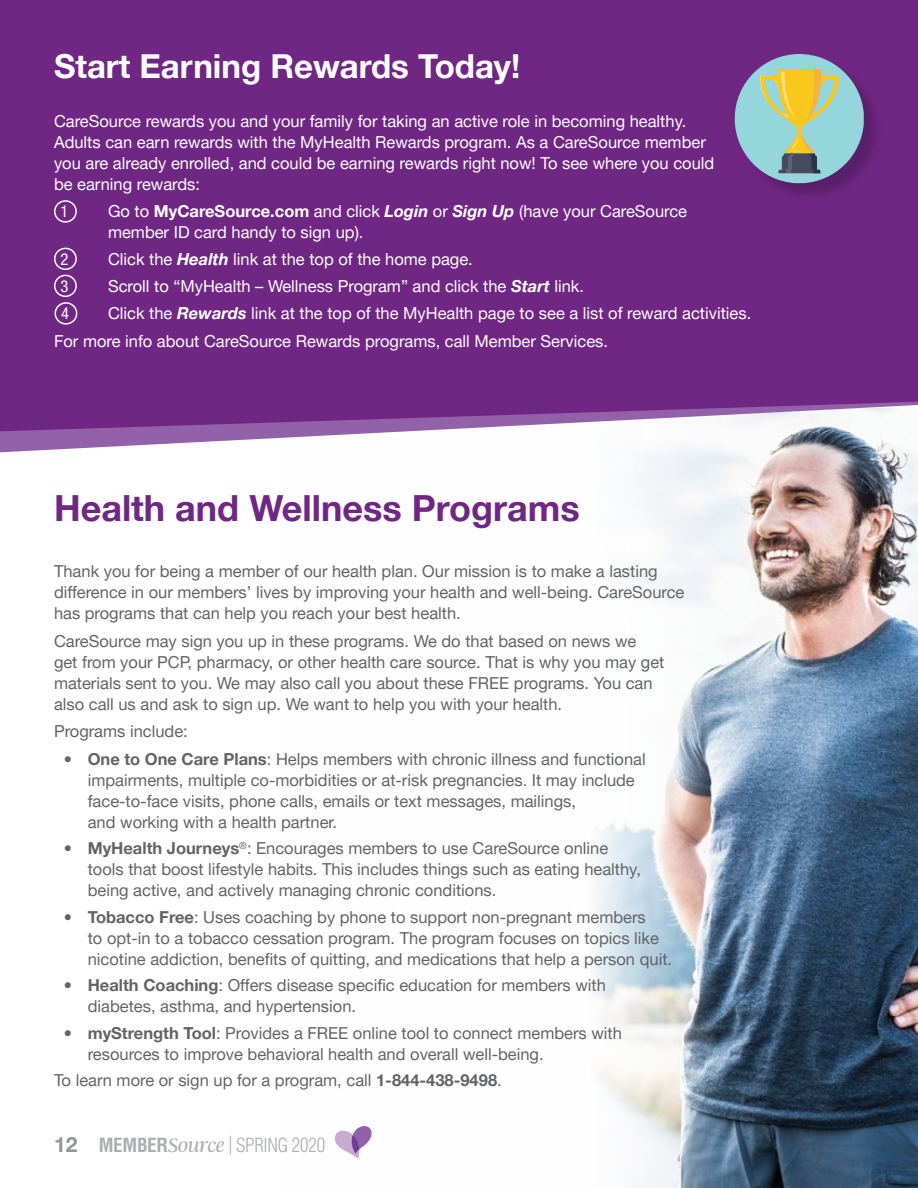
<style>
.page{position:relative;width:918px;height:1188px;background:#fff}
.page>*{position:absolute;margin:0;border:0;box-sizing:border-box;transform-origin:0 0}
.t1{font:700 36px "Helvetica Neue LT Pro";color:#702784}
.t2{font:700 33px "Helvetica Neue LT Pro";color:#fff}
.t3{font:300 condensed 19.05px "Helvetica LT Pro";letter-spacing:-.015em;color:#aaadb1}
.t4{font:16.5px/21px "Helvetica Neue LT Pro";color:#626368}
.t5{font:16.5px/21px "Helvetica Neue LT Pro";color:#fff}
.t6{font:condensed 16.5px/27.3px "Helvetica Neue LT Pro";color:#fff;text-align:justify}
.s1{font-weight:700}
.s2{font-weight:700;font-style:italic}
.s3{font-family:"Helvetica Neue LT Pro";font-weight:700;font-stretch:normal;font-size:21px;color:#939598}
.s4{font-family:"Argent CF";font-style:italic;font-stretch:normal;font-size:21.45px}
</style>
<div class="page">
<img style="left:334px;top:452px;width:584px;height:736px">
<svg style="left:0;top:431px;width:911px;height:21px"></svg>
<div style="left:0;top:0;width:918px;height:431px;background:#702784"></div>
<div style="left:737px;top:56px;width:145px;height:146px;background:#000;opacity:.2"></div>
<div style="left:735px;top:54px;width:129px;height:129px;background:#000;opacity:.2"></div>
<div style="left:735px;top:54px;width:129px;height:129px;background:#94d6db;border-radius:62px"></div>
<svg style="left:760px;top:69px;width:79px;height:104px"></svg>
<div style="left:54px;top:200px;width:23px;height:23px;border:1px solid #fff;border-radius:50%"></div>
<div style="left:54px;top:248px;width:23px;height:22px;border:1px solid #fff;border-radius:50%"></div>
<div style="left:54px;top:275px;width:23px;height:22px;border:1px solid #fff;border-radius:50%"></div>
<div style="left:55px;top:302px;width:22px;height:23px;border:1px solid #fff;border-radius:50%"></div>
<h2 class="t2" style="left:54px;top:45px;width:468px">Start Earning Rewards Today!</h2>
<p class="t5" style="left:54px;top:110px;width:662px">CareSource rewards you and your family for taking an active role in becoming healthy.<br>Adults can earn rewards with the MyHealth Rewards program. As a CareSource member you are already enrolled, and could be earning rewards right now! To see where you could be earning rewards:</p>
<p class="t5" style="left:108px;top:200px;width:581px">Go to <span class="s1">MyCareSource.com</span> and click <span class="s2">Login</span> or <span class="s2">Sign Up</span> (have your CareSource member ID card handy to sign up).</p>
<p class="t5" style="left:108px;top:248px;width:366px">Click the <span class="s2">Health</span> link at the top of the home page.</p>
<p class="t5" style="left:108px;top:275px;width:478px">Scroll to “MyHealth – Wellness Program” and click the <span class="s2">Start</span> link.</p>
<p class="t5" style="left:108px;top:302px;width:645px">Click the <span class="s2">Rewards</span> link at the top of the MyHealth page to see a list of reward activities.</p>
<p class="t5" style="left:54px;top:330px;width:556px">For more info about CareSource Rewards programs, call Member Services.</p>
<p class="t6" style="left:61px;top:198px;width:9px">1</p>
<p class="t6" style="left:61px;top:245px;width:10px">2<br>3<br>4</p>
<h1 class="t1" style="left:54px;top:485px;width:527px">Health and Wellness Programs</h1>
<p class="t4" style="left:54px;top:560px;width:632px">Thank you for being a member of our health plan. Our mission is to make a lasting difference in our members’ lives by improving your health and well-being. CareSource has programs that can help you reach your best health.</p>
<p class="t4" style="left:54px;top:630px;width:612px">CareSource may sign you up in these programs. We do that based on news we<br>get from your PCP, pharmacy, or other health care source. That is why you may get materials sent to you. We may also call you about these FREE programs. You can also call us and ask to sign up. We want to help you with your health.</p>
<p class="t4" style="left:54px;top:721px;width:135px">Programs include:</p>
<p class="t4" style="left:88px;top:748px;width:560px;text-indent:-24px"><span class="s1">• One to One Care Plans</span>: Helps members with chronic illness and functional impairments, multiple co-morbidities or at-risk pregnancies. It may include face-to-face visits, phone calls, emails or text messages, mailings,<br>and working with a health partner.</p>
<p class="t4" style="left:88px;top:838px;width:555px;text-indent:-24px"><span class="s1">• MyHealth Journeys</span><sup>®</sup>: Encourages members to use CareSource online tools that boost lifestyle habits. This includes things such as eating healthy, being active, and actively managing chronic conditions.</p>
<p class="t4" style="left:88px;top:906px;width:586px;text-indent:-24px"><span class="s1">• Tobacco Free</span>: Uses coaching by phone to support non-pregnant members<br>to opt-in to a tobacco cessation program. The program focuses on topics like nicotine addiction, benefits of quitting, and medications that help a person quit.</p>
<p class="t4" style="left:88px;top:974px;width:520px;text-indent:-24px"><span class="s1">• Health Coaching</span>: Offers disease specific education for members with diabetes, asthma, and hypertension.</p>
<p class="t4" style="left:88px;top:1022px;width:536px;text-indent:-24px"><span class="s1">• myStrength Tool</span>: Provides a FREE online tool to connect members with resources to improve behavioral health and overall well-being.</p>
<p class="t4" style="left:54px;top:1069px;width:449px">To learn more or sign up for a program, call <span class="s1">1-844-438-9498</span>.</p>
<p class="t3" style="left:54px;top:1133px;width:273px"><span class="s3">12</span> <span class="s1">MEMBER</span><span class="s4">Source</span> | SPRING 2020</p>
</div>
